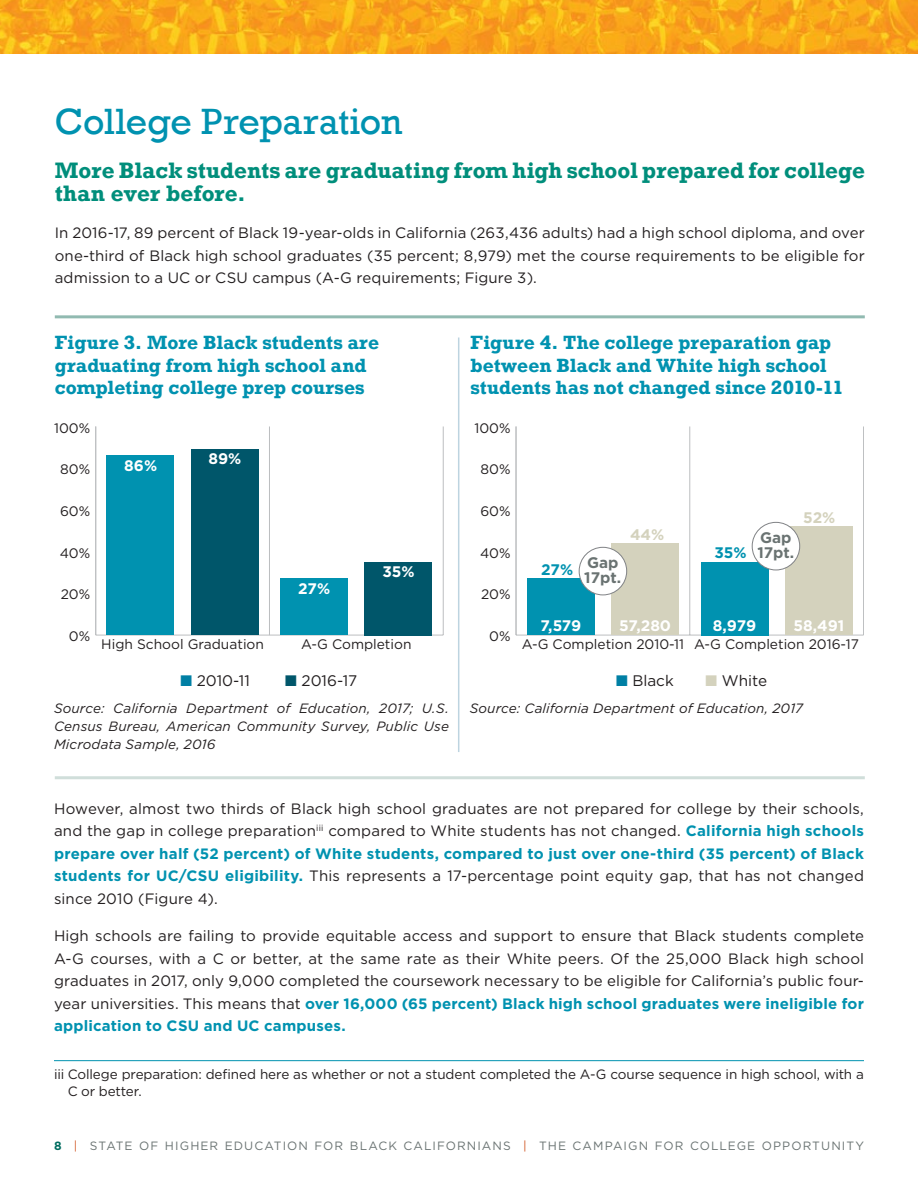
<style>
.page{position:relative;width:918px;height:1188px;background:#fff}
.page>*{position:absolute;margin:0;border:0;box-sizing:border-box;transform-origin:0 0}
.t1{font:37.5px "Rockwell";letter-spacing:-.01em;color:#0092b0}
.t2{font:700 21px/22.5px "Rockwell";color:#008e7b}
.t3{font:700 18px/22.5px "Rockwell";color:#0092b0}
.t4{font:700 15.3px "Gotham";letter-spacing:-.005em;color:#fff}
.t5{font:15.3px "Gotham";color:#231f20}
.t6{font:700 15.3px/15.3px "Gotham";color:#6a7372}
.t7{font:700 15.3px "Gotham";color:#d4d2bd}
.t8{font:700 15.3px "Gotham";color:#0092b0}
.t9{font:15px/22.5px "Gotham";letter-spacing:.005em;color:#231f20;text-align:justify}
.t10{font:13.8px "Gotham";color:#231f20}
.t11{font:italic 13.5px/18px "Gotham";letter-spacing:.01em;color:#231f20;text-align:justify}
.t12{font:13.5px/17.2px "Gotham";letter-spacing:-.01em;color:#231f20}
.t13{font:12px "Gotham";letter-spacing:.09em;color:#6a7372}
.s1{color:#007fa4}
.s2{color:#00566a}
.s3{color:#d4d2bd}
.s4{font-weight:700;color:#0092b0}
.s5{font-weight:700;color:#006d60}
.s6{color:#d15420}
</style>
<div class="page">
<svg style="left:0;top:0;width:918px;height:54px;background:#f8a71a"></svg>
<hr style="left:96px;top:635px;width:347px;height:1px;background:#bcbec0">
<hr style="left:269px;top:426px;width:1px;height:209px;background:#bcbec0">
<hr style="left:443px;top:426px;width:1px;height:209px;background:#bcbec0">
<hr style="left:95px;top:426px;width:1px;height:209px;background:#bcbec0">
<div style="left:281px;top:579px;width:67px;height:56px;background:#0092b0"></div>
<div style="left:107px;top:456px;width:67px;height:179px;background:#0092b0"></div>
<div style="left:365px;top:562px;width:67px;height:73px;background:#00566a"></div>
<div style="left:191px;top:449px;width:67px;height:186px;background:#00566a"></div>
<hr style="left:516px;top:635px;width:348px;height:1px;background:#bcbec0">
<hr style="left:689px;top:426px;width:1px;height:209px;background:#bcbec0">
<hr style="left:863px;top:426px;width:1px;height:209px;background:#bcbec0">
<hr style="left:516px;top:426px;width:1px;height:209px;background:#bcbec0">
<div style="left:701px;top:562px;width:67px;height:73px;background:#0092b0"></div>
<div style="left:527px;top:579px;width:67px;height:56px;background:#0092b0"></div>
<div style="left:785px;top:527px;width:68px;height:108px;background:#d4d2bd"></div>
<div style="left:611px;top:543px;width:68px;height:92px;background:#d4d2bd"></div>
<div style="left:579px;top:547px;width:48px;height:48px;background:#fff;border-radius:50%"></div>
<div style="left:579px;top:547px;width:48px;height:48px;border:1px solid #808285;border-radius:50%"></div>
<div style="left:752px;top:522px;width:48px;height:48px;background:#fff;border-radius:50%"></div>
<div style="left:752px;top:522px;width:48px;height:48px;border:1px solid #808285;border-radius:50%"></div>
<hr style="left:55px;top:315px;width:810px;height:3px;background:#91bab1">
<hr style="left:458px;top:338px;width:1px;height:414px;background:#bdd4e0">
<hr style="left:55px;top:776px;width:810px;height:3px;background:#d0deda">
<hr style="left:54px;top:1060px;width:810px;height:1px;background:#0092b0">
<h1 class="t1" style="left:55px;top:100px;width:349px">College Preparation</h1>
<h2 class="t2" style="left:55px;top:159px;width:811px">More Black students are graduating from high school prepared for college than ever before.</h2>
<p class="t9" style="left:55px;top:221px;width:812px">In 2016-17, 89 percent of Black 19-year-olds in California (263,436 adults) had a high school diploma, and over one-third of Black high school graduates (35 percent; 8,979) met the course requirements to be eligible for admission to a UC or CSU campus (A-G requirements; Figure 3).</p>
<p class="t3" style="left:55px;top:331px;width:326px">Figure 3. More Black students are graduating from high school and completing college prep courses</p>
<p class="t3" style="left:471px;top:331px;width:375px">Figure 4. The college preparation gap between Black and White high school students has not changed since 2010-11</p>
<p class="t10" style="left:54px;top:419px;width:38px">100%</p>
<p class="t10" style="left:474px;top:419px;width:38px">100%</p>
<p class="t10" style="left:60px;top:461px;width:32px">80%</p>
<p class="t4" style="left:124px;top:456px;width:34px">86%</p>
<p class="t4" style="left:209px;top:449px;width:34px">89%</p>
<p class="t10" style="left:481px;top:461px;width:32px">80%</p>
<p class="t10" style="left:60px;top:502px;width:32px">60%</p>
<p class="t10" style="left:480px;top:502px;width:32px">60%</p>
<p class="t7" style="left:803px;top:507px;width:34px">52%</p>
<p class="t10" style="left:60px;top:544px;width:32px">40%</p>
<p class="t10" style="left:61px;top:586px;width:31px">20%</p>
<p class="t4" style="left:298px;top:578px;width:34px">27%</p>
<p class="t4" style="left:382px;top:561px;width:34px">35%</p>
<p class="t10" style="left:480px;top:544px;width:32px">40%</p>
<p class="t10" style="left:481px;top:586px;width:31px">20%</p>
<p class="t8" style="left:541px;top:560px;width:34px">27%</p>
<p class="t6" style="left:584px;top:554px;width:38px">Gap<br>17pt.</p>
<p class="t7" style="left:630px;top:525px;width:36px">44%</p>
<p class="t8" style="left:715px;top:543px;width:34px">35%</p>
<p class="t6" style="left:757px;top:530px;width:38px">Gap<br>17pt.</p>
<p class="t10" style="left:69px;top:627px;width:23px">0%</p>
<p class="t10" style="left:101px;top:635px;width:164px">High School Graduation</p>
<p class="t10" style="left:301px;top:635px;width:112px">A-G Completion</p>
<p class="t5" style="left:181px;top:670px;width:71px"><span class="s1">■</span> 2010-11</p>
<p class="t5" style="left:285px;top:670px;width:74px"><span class="s2">■</span> 2016-17</p>
<p class="t10" style="left:489px;top:627px;width:23px">0%</p>
<p class="t4" style="left:540px;top:615px;width:42px">7,579</p>
<p class="t4" style="left:619px;top:615px;width:53px">57,280</p>
<p class="t4" style="left:713px;top:615px;width:45px">8,979</p>
<p class="t4" style="left:794px;top:615px;width:52px">58,491</p>
<p class="t10" style="left:522px;top:635px;width:339px">A-G Completion 2010-11 A-G Completion 2016-17</p>
<p class="t5" style="left:616px;top:670px;width:59px"><span class="s1">■</span> Black</p>
<p class="t5" style="left:706px;top:670px;width:63px"><span class="s3">■</span> White</p>
<p class="t11" style="left:54px;top:699px;width:396px">Source: California Department of Education, 2017; U.S.<br>Census Bureau, American Community Survey, Public Use Microdata Sample, 2016</p>
<p class="t11" style="left:470px;top:699px;width:335px">Source: California Department of Education, 2017</p>
<p class="t9" style="left:54px;top:797px;width:812px">However, almost two thirds of Black high school graduates are not prepared for college by their schools, and the gap in college preparation<sup>iii</sup> compared to White students has not changed. <span class="s4">California high schools prepare over half (52 percent) of White students, compared to just over one-third (35 percent) of Black students for UC/CSU eligibility.</span> This represents a 17-percentage point equity gap, that has not changed since 2010 (Figure 4).</p>
<p class="t9" style="left:54px;top:924px;width:812px">High schools are failing to provide equitable access and support to ensure that Black students complete A-G courses, with a C or better, at the same rate as their White peers. Of the 25,000 Black high school graduates in 2017, only 9,000 completed the coursework necessary to be eligible for California’s public four&shy;year universities. This means that <span class="s4">over 16,000 (65 percent) Black high school graduates were ineligible for application to CSU and UC campuses.</span></p>
<p class="t12" style="left:68px;top:1065px;width:798px;text-indent:-14px">iii College preparation: defined here as whether or not a student completed the A-G course sequence in high school, with a<br>C or better.</p>
<p class="t13" style="left:54px;top:1138px;width:812px"><span class="s5">8</span> <span class="s6">|</span> STATE OF HIGHER EDUCATION FOR BLACK CALIFORNIANS <span class="s6">|</span> THE CAMPAIGN FOR COLLEGE OPPORTUNITY</p>
</div>
